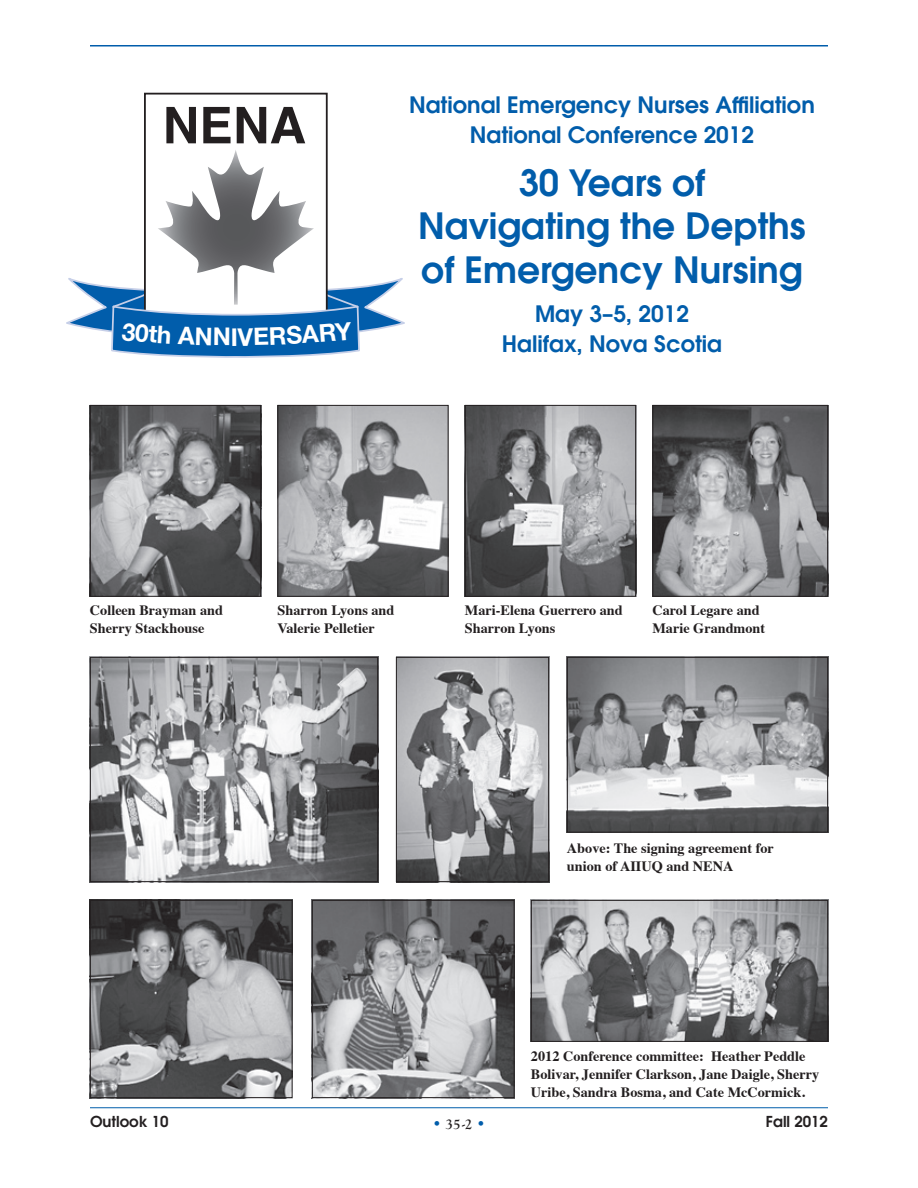
<style>
.page{position:relative;width:918px;height:1188px;background:#fff}
.page>*{position:absolute;margin:0;border:0;box-sizing:border-box;transform-origin:0 0}
.t1{font:600 36px/43.5px "ITC Avant Garde Pro";color:#015dab;text-align:center}
.t2{font:700 24.45px "Helvetica Neue";color:#fff}
.t3{font:600 22.5px/30px "ITC Avant Garde Pro";color:#015dab;text-align:center}
.t4{font:600 15px "ITC Avant Garde Pro";color:#231f20}
.t5{font:700 15px "Goudy Old Style T";color:#231f20}
.t6{font:700 14.25px/18px "Times";color:#231f20}
.s1{font-family:"Avant Garde";font-weight:400;color:#015dab}
</style>
<div class="page">
<hr style="left:90px;top:45px;width:738px;height:1px;background:#015dab">
<hr style="left:90px;top:1107px;width:738px;height:1px;background:#015dab">
<div style="left:144px;top:93px;width:184px;height:224px;border:2px solid #231f20"></div>
<svg style="left:166px;top:107px;width:30px;height:36px"></svg>
<svg style="left:203px;top:107px;width:28px;height:36px"></svg>
<svg style="left:237px;top:107px;width:68px;height:36px"></svg>
<img style="left:92px;top:900px;width:201px;height:198px">
<div style="left:90px;top:900px;width:202px;height:198px;border:1px solid #231f20"></div>
<img style="left:314px;top:900px;width:201px;height:198px">
<div style="left:312px;top:900px;width:202px;height:198px;border:1px solid #231f20"></div>
<img style="left:654px;top:407px;width:172px;height:188px">
<div style="left:652px;top:405px;width:176px;height:192px;border:1px solid #231f20"></div>
<img style="left:92px;top:407px;width:167px;height:188px">
<div style="left:90px;top:405px;width:171px;height:192px;border:1px solid #231f20"></div>
<img style="left:533px;top:902px;width:293px;height:138px">
<div style="left:531px;top:900px;width:297px;height:142px;border:1px solid #231f20"></div>
<img style="left:92px;top:659px;width:284px;height:221px">
<div style="left:90px;top:657px;width:288px;height:225px;border:1px solid #231f20"></div>
<img style="left:467px;top:407px;width:167px;height:188px">
<div style="left:465px;top:405px;width:171px;height:192px;border:1px solid #231f20"></div>
<img style="left:567px;top:659px;width:261px;height:174px">
<div style="left:567px;top:657px;width:261px;height:175px;border:1px solid #231f20"></div>
<img style="left:279px;top:405px;width:170px;height:192px">
<div style="left:277px;top:405px;width:171px;height:192px;border:1px solid #231f20"></div>
<img style="left:398px;top:659px;width:149px;height:221px">
<div style="left:396px;top:657px;width:153px;height:225px;border:1px solid #231f20"></div>
<svg style="left:66px;top:150px;width:339px;height:207px"></svg>
<h2 class="t2" style="left:213px;top:322px;width:27px">NI</h2>
<h3 class="t3" style="left:409px;top:90px;width:407px">National Emergency Nurses Affiliation<br>National Conference 2012</h3>
<h1 class="t1" style="left:418px;top:160px;width:389px">30 Years of<br>Navigating the Depths of Emergency Nursing</h1>
<h3 class="t3" style="left:502px;top:298px;width:222px">May 3–5, 2012<br>Halifax, Nova Scotia</h3>
<p class="t6" style="left:90px;top:600px;width:135px">Colleen Brayman and<br>Sherry Stackhouse</p>
<p class="t6" style="left:277px;top:600px;width:118px">Sharron Lyons and<br>Valerie Pelletier</p>
<p class="t6" style="left:465px;top:600px;width:159px">Mari-Elena Guerrero and<br>Sharron Lyons</p>
<p class="t6" style="left:652px;top:600px;width:114px">Carol Legare and<br>Marie Grandmont</p>
<p class="t6" style="left:567px;top:837px;width:208px">Above: The signing agreement for union of AIIUQ and NENA</p>
<p class="t6" style="left:531px;top:1046px;width:290px">2012 Conference committee: Heather Peddle<br>Bolivar, Jennifer Clarkson, Jane Daigle, Sherry<br>Uribe, Sandra Bosma, and Cate McCormick.</p>
<p class="t4" style="left:90px;top:1112px;width:80px">Outlook 10</p>
<p class="t5" style="left:432px;top:1116px;width:55px"><span class="s1">•</span> 35-2 <span class="s1">•</span></p>
<p class="t4" style="left:766px;top:1112px;width:64px">Fall 2012</p>
</div>
